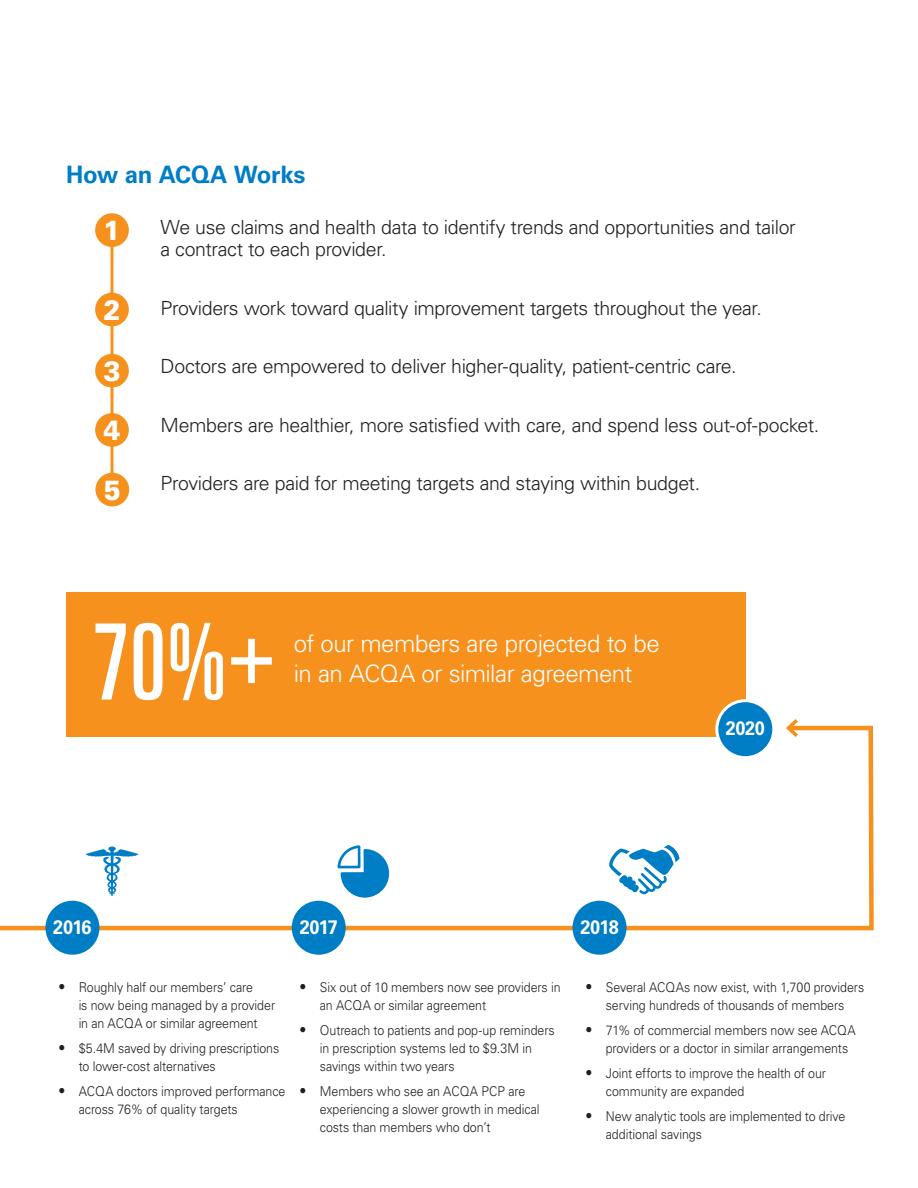
<style>
.page{position:relative;width:918px;height:1188px;background:#fff}
.page>*{position:absolute;margin:0;border:0;box-sizing:border-box;transform-origin:0 0}
.t1{font:ultra-condensed 105.3px "Univers LT Std";color:#fff;scale:.92 1}
.t2{font:900 27.75px "Univers LT Std";color:#fff;scale:.92 1}
.callout{font:300 24px "Univers LT Std";letter-spacing:-.02em;color:#fff}
.bold_blue_intro_copy{font:700 24px "Univers LT Std";letter-spacing:-.01em;color:#007ec5}
.Subhead{font:300 19.5px/22.5px "Univers LT Std";letter-spacing:-.02em;color:#231f20}
.Bulleted_List{font:700 19.5px "Univers LT Std";letter-spacing:-.025em;color:#fff;scale:.92 1}
.t3{font:300 13.5px/18px "Univers LT Std";letter-spacing:-.005em;color:#231f20;scale:.92 1}
.s1{font-size:15px}
</style>
<div class="page">
<div style="left:66px;top:592px;width:679px;height:144px;background:#f6911e"></div>
<svg style="left:0;top:725px;width:874px;height:207px"></svg>
<svg style="left:783px;top:719px;width:19px;height:22px"></svg>
<div style="left:45px;top:901px;width:54px;height:54px;background:#007ec5;border-radius:50%"></div>
<div style="left:292px;top:901px;width:54px;height:54px;background:#007ec5;border-radius:50%"></div>
<div style="left:717px;top:701px;width:57px;height:57px;background:#007ec5;border-radius:50%"></div>
<div style="left:715px;top:699px;width:60px;height:60px;border:3px solid #fff;border-radius:50%"></div>
<div style="left:573px;top:901px;width:54px;height:54px;background:#007ec5;border-radius:50%"></div>
<hr style="left:111px;top:239px;width:3px;height:258px;background:#f6911e">
<div style="left:95px;top:213px;width:34px;height:34px;background:#f6911e;border-radius:50%"></div>
<div style="left:95px;top:293px;width:34px;height:33px;background:#f6911e;border-radius:50%"></div>
<div style="left:95px;top:354px;width:34px;height:34px;background:#f6911e;border-radius:50%"></div>
<div style="left:95px;top:413px;width:34px;height:34px;background:#f6911e;border-radius:50%"></div>
<div style="left:95px;top:473px;width:34px;height:33px;background:#f6911e;border-radius:50%"></div>
<p class="bold_blue_intro_copy" style="left:66px;top:161px;width:241px">How an ACQA Works</p>
<p class="Subhead" style="left:160px;top:216px;width:637px">We use claims and health data to identify trends and opportunities and tailor a contract to each provider.</p>
<p class="t2" style="left:103px;top:213px;width:20px">1</p>
<p class="t2" style="left:103px;top:292px;width:20px">2</p>
<p class="Subhead" style="left:160px;top:297px;width:603px">Providers work toward quality improvement targets throughout the year.</p>
<p class="t2" style="left:103px;top:353px;width:20px">3</p>
<p class="t2" style="left:103px;top:413px;width:20px">4</p>
<p class="Subhead" style="left:160px;top:355px;width:578px">Doctors are empowered to deliver higher-quality, patient-centric care.</p>
<p class="Subhead" style="left:160px;top:414px;width:660px">Members are healthier, more satisfied with care, and spend less out-of-pocket.</p>
<p class="t2" style="left:104px;top:472px;width:20px">5</p>
<p class="Subhead" style="left:160px;top:472px;width:541px">Providers are paid for meeting targets and staying within budget.</p>
<p class="t1" style="left:93px;top:602px;width:200px">70%<sup>+</sup></p>
<p class="callout" style="left:294px;top:629px;width:368px">of our members are projected to be</p>
<p class="callout" style="left:294px;top:659px;width:340px">in an ACQA or similar agreement</p>
<p class="Bulleted_List" style="left:726px;top:717px;width:44px">2020</p>
<p class="Bulleted_List" style="left:53px;top:915px;width:43px">2016</p>
<p class="Bulleted_List" style="left:300px;top:915px;width:43px">2017</p>
<p class="Bulleted_List" style="left:580px;top:915px;width:43px">2018</p>
<p class="t3" style="left:79px;top:979px;width:215px;text-indent:-20px"><span class="s1">•</span> Roughly half our members’ care<br>is now being managed by a provider in an ACQA or similar agreement</p>
<p class="t3" style="left:79px;top:1039px;width:220px;text-indent:-20px"><span class="s1">•</span> $5.4M saved by driving prescriptions to lower-cost alternatives</p>
<p class="t3" style="left:79px;top:1082px;width:226px;text-indent:-20px"><span class="s1">•</span> ACQA doctors improved performance across 76% of quality targets</p>
<p class="t3" style="left:320px;top:979px;width:263px;text-indent:-20px"><span class="s1">•</span> Six out of 10 members now see providers in an ACQA or similar agreement</p>
<p class="t3" style="left:320px;top:1021px;width:257px;text-indent:-20px"><span class="s1">•</span> Outreach to patients and pop-up reminders in prescription systems led to $9.3M in savings within two years</p>
<p class="t3" style="left:320px;top:1082px;width:240px;text-indent:-20px"><span class="s1">•</span> Members who see an ACQA PCP are experiencing a slower growth in medical costs than members who don’t</p>
<p class="t3" style="left:586px;top:979px;width:304px;text-align:center"><span class="s1">•</span> Several ACQAs now exist, with 1,700 providers serving hundreds of thousands of members</p>
<p class="t3" style="left:606px;top:1021px;width:273px;text-indent:-20px"><span class="s1">•</span> 71% of commercial members now see ACQA providers or a doctor in similar arrangements</p>
<p class="t3" style="left:606px;top:1064px;width:241px;text-indent:-20px"><span class="s1">•</span> Joint efforts to improve the health of our community are expanded</p>
<p class="t3" style="left:606px;top:1107px;width:262px;text-indent:-20px"><span class="s1">•</span> New analytic tools are implemented to drive additional savings</p>
</div>
